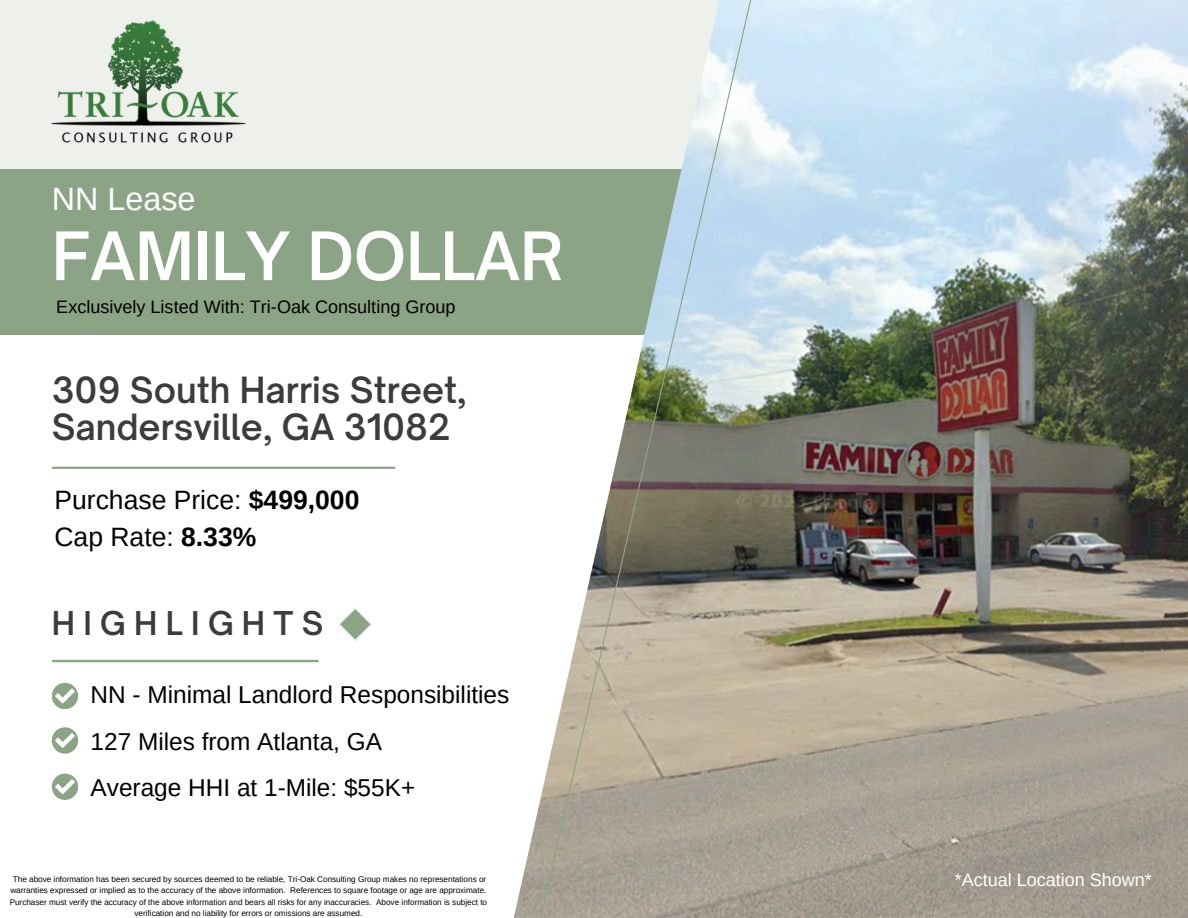
<style>
.page{position:relative;width:1188px;height:918px;background:#fff}
.page>*{position:absolute;margin:0;border:0;box-sizing:border-box;transform-origin:0 0}
.t1{font:600 63.9px "Open Sauce One";color:#fff}
.t2{font:600 34.65px/36.8px "Open Sauce One";color:#3d3c3c}
.t3{font:32.4px "Arimo";color:#fff}
.t4{font:600 31.35px "Open Sauce One";letter-spacing:.265em;color:#3d3c3c}
.t5{font:26.55px/36.8px "Arimo";color:#000}
.t6{font:24.45px "Arimo";color:#000}
.t7{font:18px "Arimo";color:#000}
.t8{font:18px "Arimo";color:#fff}
.t9{font:8.1px/11.2px "Arimo";color:#000;text-align:center}
.s1{font-weight:700}
</style>
<div class="page">
<div style="left:0;top:0;width:754px;height:335px;background:#edf0eb"></div>
<div style="left:0;top:170px;width:767px;height:165px;background:#8ca486"></div>
<img style="left:514px;top:0;width:674px;height:918px">
<svg style="left:524px;top:0;width:232px;height:918px"></svg>
<img style="left:52px;top:20px;width:193px;height:123px">
<hr style="left:53px;top:467px;width:341px;height:2px;background:#8ca486">
<hr style="left:53px;top:660px;width:265px;height:2px;background:#8ca486">
<svg style="left:338px;top:608px;width:34px;height:33px"></svg>
<div style="left:52px;top:683px;width:26px;height:26px;background:#8ca486;border-radius:50%"></div>
<svg style="left:55px;top:688px;width:20px;height:16px"></svg>
<div style="left:52px;top:727px;width:26px;height:26px;background:#8ca486;border-radius:50%"></div>
<svg style="left:55px;top:733px;width:20px;height:15px"></svg>
<div style="left:52px;top:774px;width:26px;height:25px;background:#8ca486;border-radius:50%"></div>
<svg style="left:55px;top:779px;width:20px;height:16px"></svg>
<h3 class="t3" style="left:52px;top:180px;width:145px">NN Lease</h3>
<h5 class="t1" style="left:52px;top:216px;width:513px">FAMILY DOLLAR</h5>
<h2 class="t7" style="left:56px;top:297px;width:401px">Exclusively Listed With: Tri-Oak Consulting Group</h2>
<h6 class="t2" style="left:52px;top:372px;width:416px">309 South Harris Street,<br>Sandersville, GA 31082</h6>
<h4 class="t5" style="left:54px;top:481px;width:307px">Purchase Price: <span class="s1">$499,000<br></span>Cap Rate: <span class="s1">8.33%</span></h4>
<h1 class="t4" style="left:52px;top:604px;width:273px">HIGHLIGHTS</h1>
<p class="t6" style="left:91px;top:680px;width:420px">NN - Minimal Landlord Responsibilities</p>
<h5 class="t6" style="left:91px;top:727px;width:293px">127 Miles from Atlanta, GA</h5>
<p class="t6" style="left:91px;top:774px;width:326px">Average HHI at 1-Mile: $55K+</p>
<h6 class="t9" style="left:10px;top:873px;width:479px">The above information has been secured by sources deemed to be reliable, Tri-Oak Consulting Group makes no representations or warranties expressed or implied as to the accuracy of the above information. References to square footage or age are approximate.<br>Purchaser must verify the accuracy of the above information and bears all risks for any inaccuracies. Above information is subject to verification and no liability for errors or omissions are assumed.</h6>
<p class="t8" style="left:955px;top:869px;width:198px">*Actual Location Shown*</p>
</div>
